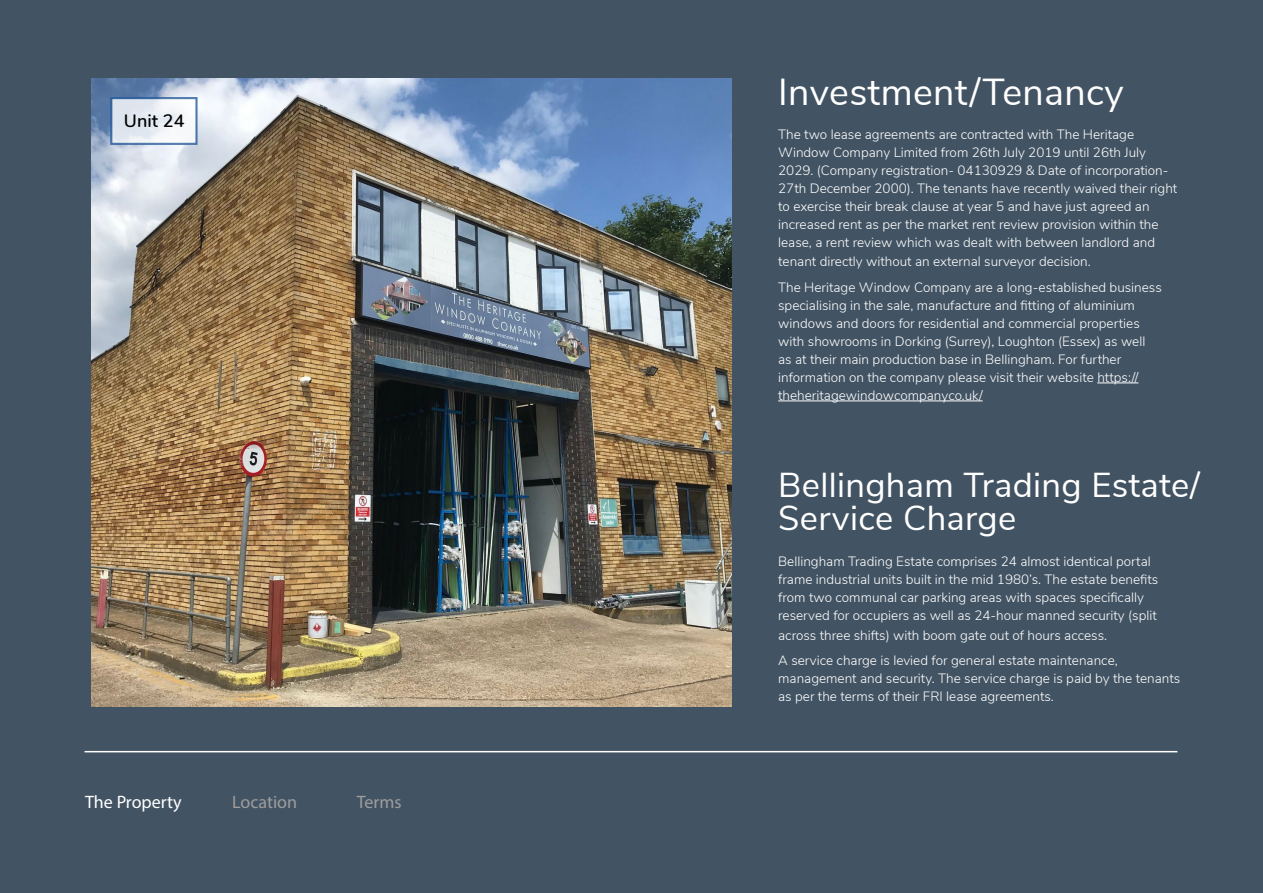
<style>
.page{position:relative;width:1263px;height:893px;background:#425363}
.page>*{position:absolute;margin:0;border:0;box-sizing:border-box;transform-origin:0 0}
.t1{font:37.5px "Nunito Sans";letter-spacing:.01em;color:#fff}
.t2{font:34.5px/33px "Nunito Sans";letter-spacing:.01em;color:#fff}
.t3{font:18px "Myriad Pro";color:#9d9d9c}
.t4{font:18px "Myriad Pro";color:#fff}
.t5{font:600 18px "Nunito";color:#000}
.t6{font:300 13.5px/18px "Nunito Sans";color:#fff}
</style>
<div class="page">
<hr style="left:85px;top:751px;width:1092px;height:1px;background:#fff">
<hr style="left:1097px;top:383px;width:41px;height:1px;background:#fff">
<hr style="left:778px;top:401px;width:205px;height:1px;background:#fff">
<img style="left:92px;top:78px;width:640px;height:629px">
<svg style="left:110px;top:97px;width:87px;height:48px;background:#e0e6ef"></svg>
<div style="left:111px;top:98px;width:86px;height:46px;border:1px solid #275b9b"></div>
<div style="left:112px;top:98px;width:84px;height:45px;border:1px solid #275b9b"></div>
<h3 class="t5" style="left:124px;top:108px;width:62px">Unit 24</h3>
<h3 class="t4" style="left:85px;top:790px;width:98px">The Property</h3>
<h3 class="t3" style="left:232px;top:790px;width:66px">Location</h3>
<h3 class="t3" style="left:357px;top:790px;width:46px">Terms</h3>
<h1 class="t1" style="left:778px;top:64px;width:347px">Investment/Tenancy</h1>
<p class="t6" style="left:778px;top:124px;width:401px">The two lease agreements are contracted with The Heritage Window Company Limited from 26th July 2019 until 26th July 2029. (Company registration- 04130929 &amp; Date of incorporation-27th December 2000). The tenants have recently waived their right to exercise their break clause at year 5 and have just agreed an increased rent as per the market rent review provision within the lease, a rent review which was dealt with between landlord and</p>
<p class="t6" style="left:778px;top:248px;width:385px;line-height:25.5px">tenant directly without an external surveyor decision.<br>The Heritage Window Company are a long-established business</p>
<p class="t6" style="left:778px;top:295px;width:369px">specialising in the sale, manufacture and fitting of aluminium windows and doors for residential and commercial properties with showrooms in Dorking (Surrey), Loughton (Essex) as well as at their main production base in Bellingham. For further information on the company please visit their website https:// theheritagewindowcompanyco.uk/</p>
<h2 class="t2" style="left:778px;top:466px;width:423px">Bellingham Trading Estate/<br>Service Charge</h2>
<p class="t6" style="left:778px;top:552px;width:381px">Bellingham Trading Estate comprises 24 almost identical portal frame industrial units built in the mid 1980’s. The estate benefits from two communal car parking areas with spaces specifically reserved for occupiers as well as 24-hour manned security (split</p>
<p class="t6" style="left:778px;top:621px;width:341px;line-height:25.5px">across three shifts) with boom gate out of hours access.<br>A service charge is levied for general estate maintenance,</p>
<p class="t6" style="left:778px;top:669px;width:404px">management and security. The service charge is paid by the tenants as per the terms of their FRI lease agreements.</p>
</div>
